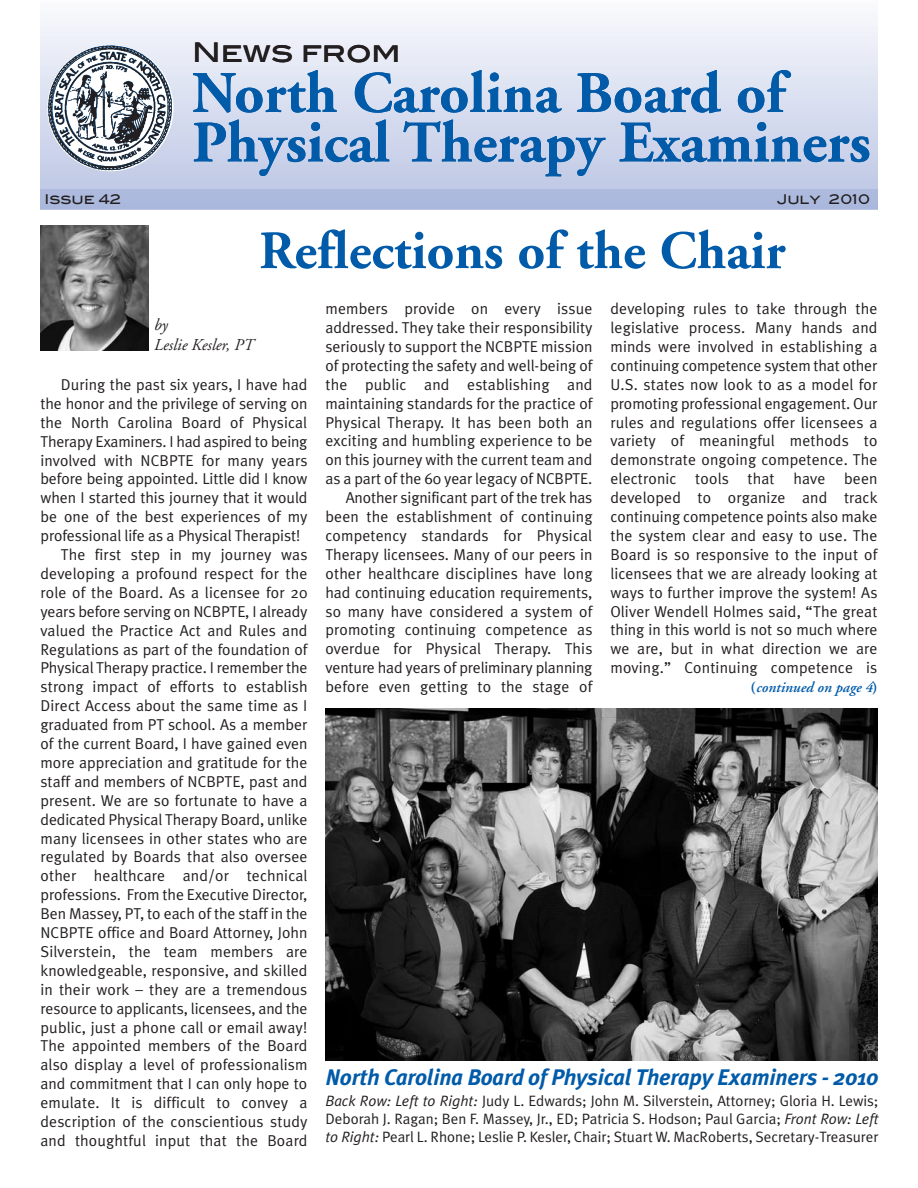
<style>
.page{position:relative;width:918px;height:1188px;background:#fff}
.page>*{position:absolute;margin:0;border:0;box-sizing:border-box;transform-origin:0 0}
.t1{font:700 58.5px/49.5px "Adobe Garamond";color:#015ba9}
.t2{font:700 54px "Adobe Garamond";color:#015ba9}
.t3{font:27px "Blair Md ITCTT Medium";color:#231f20}
.t4{font:italic 700 22.5px "Meta Plus";letter-spacing:-.005em;color:#015ba9}
.t5{font:italic 16.5px/19.8px "Adobe Garamond";color:#231f20}
.t6{font:15.75px/18.9px "Meta Plus Normal";letter-spacing:.005em;color:#231f20;text-align:right}
.t7{font:15px/18px "Meta Plus Normal";color:#231f20;text-align:justify}
.t8{font:italic 600 15px "Adobe Garamond";color:#015ba9}
.t9{font:13.5px "Blair Md ITCTT Medium";color:#231f20}
.s1{font-size:60px}
.s2{font-weight:700;font-style:normal}
.s3{font-style:italic}
</style>
<div class="page">
<img style="left:47px;top:45px;width:127px;height:126px;border-radius:50%">
<img style="left:40px;top:226px;width:108px;height:125px">
<img style="left:326px;top:709px;width:551px;height:352px">
<h3 class="t3" style="left:192px;top:36px;width:210px">News from</h3>
<h1 class="t1" style="left:192px;top:74px;width:680px">North Carolina Board of<br>Physical Therapy Examin<span class="s1">ers</span></h1>
<p class="t9" style="left:45px;top:191px;width:78px">Issue 42</p>
<p class="t9" style="left:777px;top:191px;width:95px">July 2010</p>
<h2 class="t2" style="left:259px;top:229px;width:528px">Reflections of the Chair</h2>
<p class="t5" style="left:154px;top:316px;width:101px">by<br>Leslie Kesler, PT</p>
<p class="t6" style="left:61px;top:375px;width:248px">During the past six years, I have had</p>
<p class="t6" style="left:40px;top:394px;width:269px">the honor and the privilege of serving on</p>
<p class="t6" style="left:40px;top:413px;width:268px">the North Carolina Board of Physical</p>
<p class="t6" style="left:40px;top:432px;width:268px">Therapy Examiners. I had aspired to being</p>
<p class="t6" style="left:40px;top:451px;width:269px">involved with NCBPTE for many years</p>
<p class="t6" style="left:40px;top:470px;width:268px">before being appointed. Little did I know</p>
<p class="t6" style="left:40px;top:488px;width:268px">when I started this journey that it would</p>
<p class="t6" style="left:40px;top:507px;width:269px">be one of the best experiences of my</p>
<p class="t6" style="left:40px;top:526px;width:261px">professional life as a Physical Therapist!</p>
<p class="t6" style="left:61px;top:545px;width:248px">The first step in my journey was</p>
<p class="t6" style="left:40px;top:564px;width:268px">developing a profound respect for the</p>
<p class="t6" style="left:40px;top:583px;width:268px">role of the Board. As a licensee for 20</p>
<p class="t6" style="left:40px;top:602px;width:268px">years before serving on NCBPTE, I already</p>
<p class="t6" style="left:40px;top:621px;width:269px">valued the Practice Act and Rules and</p>
<p class="t6" style="left:40px;top:640px;width:268px">Regulations as part of the foundation of</p>
<p class="t6" style="left:40px;top:659px;width:268px">Physical Therapy practice. I remember the</p>
<p class="t6" style="left:40px;top:677px;width:269px">strong impact of efforts to establish</p>
<p class="t6" style="left:40px;top:696px;width:268px">Direct Access about the same time as I</p>
<p class="t6" style="left:40px;top:715px;width:268px">graduated from PT school. As a member</p>
<p class="t6" style="left:40px;top:734px;width:269px">of the current Board, I have gained even</p>
<p class="t6" style="left:40px;top:753px;width:269px">more appreciation and gratitude for the</p>
<p class="t6" style="left:40px;top:772px;width:268px">staff and members of NCBPTE, past and</p>
<p class="t6" style="left:40px;top:791px;width:268px">present. We are so fortunate to have a</p>
<p class="t6" style="left:40px;top:810px;width:268px">dedicated Physical Therapy Board, unlike</p>
<p class="t6" style="left:40px;top:829px;width:269px">many licensees in other states who are</p>
<p class="t6" style="left:40px;top:848px;width:269px">regulated by Boards that also oversee</p>
<p class="t6" style="left:40px;top:866px;width:269px">other healthcare and/or technical</p>
<p class="t6" style="left:40px;top:885px;width:269px">professions. From the Executive Director,</p>
<p class="t6" style="left:40px;top:904px;width:268px">Ben Massey, PT, to each of the staff in the</p>
<p class="t6" style="left:40px;top:923px;width:268px">NCBPTE office and Board Attorney, John</p>
<p class="t6" style="left:40px;top:942px;width:269px">Silverstein, the team members are</p>
<p class="t6" style="left:40px;top:961px;width:269px">knowledgeable, responsive, and skilled</p>
<p class="t6" style="left:40px;top:980px;width:268px">in their work – they are a tremendous</p>
<p class="t6" style="left:40px;top:999px;width:268px">resource to applicants, licensees, and the</p>
<p class="t6" style="left:40px;top:1018px;width:268px">public, just a phone call or email away!</p>
<p class="t6" style="left:40px;top:1037px;width:269px">The appointed members of the Board</p>
<p class="t6" style="left:40px;top:1055px;width:268px">also display a level of professionalism</p>
<p class="t6" style="left:40px;top:1074px;width:268px">and commitment that I can only hope to</p>
<p class="t6" style="left:40px;top:1093px;width:269px">emulate. It is difficult to convey a</p>
<p class="t6" style="left:40px;top:1112px;width:269px">description of the conscientious study</p>
<p class="t6" style="left:40px;top:1131px;width:269px">and thoughtful input that the Board</p>
<p class="t6" style="left:325px;top:299px;width:269px">members provide on every issue addressed. They take their responsibility seriously to support the NCBPTE mission of protecting the safety and well-being of the public and establishing and maintaining standards for the practice of Physical Therapy. It has been both an exciting and humbling experience to be on this journey with the current team and as a part of the 60 year legacy of NCBPTE.<br>Another significant part of the trek has been the establishment of continuing competency standards for Physical Therapy licensees. Many of our peers in other healthcare disciplines have long had continuing education requirements, so many have considered a system of promoting continuing competence as overdue for Physical Therapy. This venture had years of preliminary planning before even getting to the stage of</p>
<p class="t6" style="left:610px;top:299px;width:269px;text-align:justify">developing rules to take through the legislative process. Many hands and minds were involved in establishing a continuing competence system that other U.S. states now look to as a model for promoting professional engagement. Our rules and regulations offer licensees a variety of meaningful methods to demonstrate ongoing competence. The electronic tools that have been developed to organize and track continuing competence points also make the system clear and easy to use. The Board is so responsive to the input of licensees that we are already looking at ways to further improve the system! As Oliver Wendell Holmes said, “The great thing in this world is not so much where we are, but in what direction we are moving.” Continuing competence is</p>
<p class="t8" style="left:751px;top:682px;width:128px"><span class="s2">(</span>continued on page 4<span class="s2">)</span></p>
<h3 class="t4" style="left:326px;top:1064px;width:555px">North Carolina Board of Physical Therapy Examiners - 2010</h3>
<p class="t7" style="left:326px;top:1092px;width:555px"><span class="s3">Back Row: Left to Right:</span> Judy L. Edwards; John M. Silverstein, Attorney; Gloria H. Lewis; Deborah J. Ragan; Ben F. Massey, Jr., ED; Patricia S. Hodson; Paul Garcia; <span class="s3">Front Row: Left to Right:</span> Pearl L. Rhone; Leslie P. Kesler, Chair; Stuart W. MacRoberts, Secretary-Treasurer</p>
</div>
